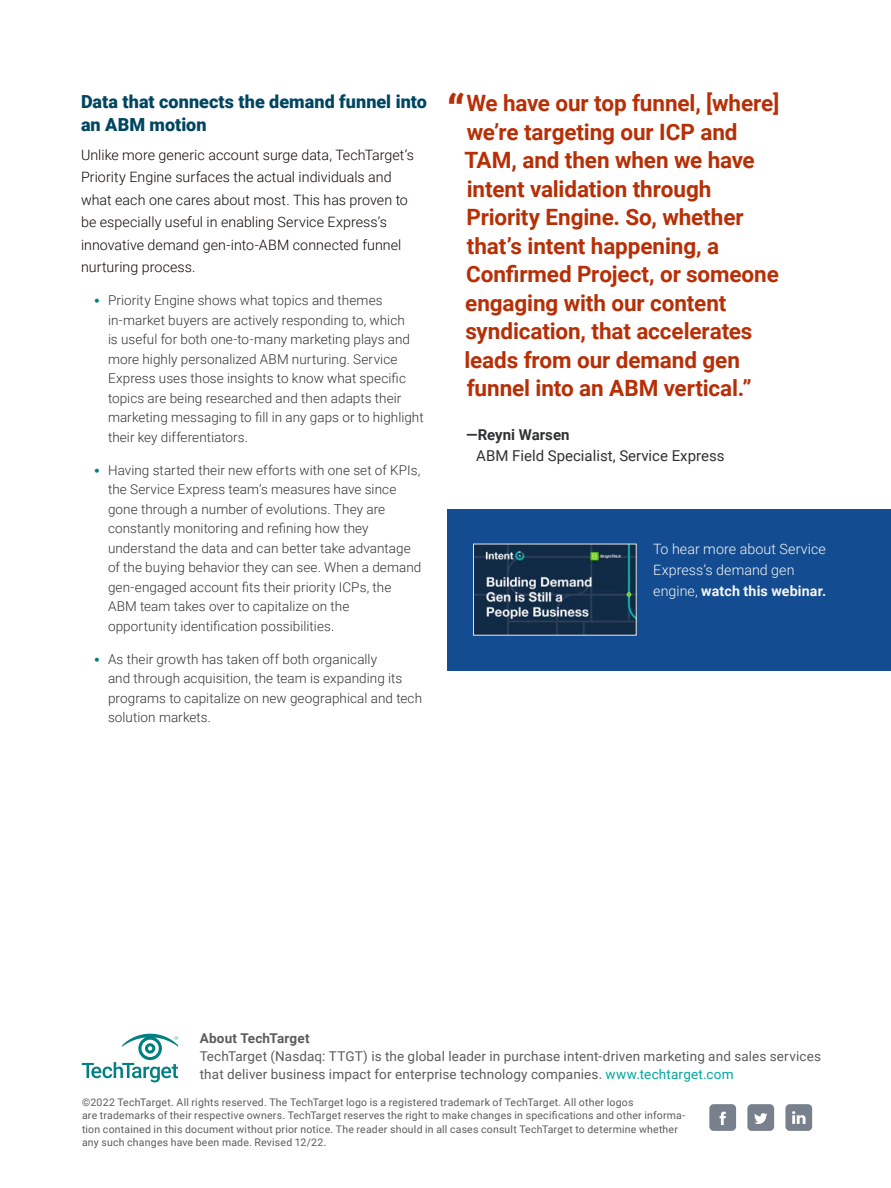
<style>
.page{position:relative;width:891px;height:1188px;background:#fff}
.page>*{position:absolute;margin:0;border:0;box-sizing:border-box;transform-origin:0 0}
.t1{font:700 45px "Roboto";color:#b72f06}
.t2{font:700 22.5px/28.5px "Roboto";letter-spacing:-.005em;color:#b72f06}
.Sub_Heading_2{font:900 18px/22.5px "Roboto";letter-spacing:.005em;color:#004661}
.Quote_Name{font:15px/21px "Roboto";color:#303132}
.Body_Paragraph_Style{font:300 14.25px/22.5px "Roboto";letter-spacing:.005em;color:#0f0906}
.Body_Paragraph_Style-2{font:300 14.25px/21px "Roboto";letter-spacing:.005em;color:#f5f5f5}
.t3{font:300 13.5px/19.5px "Roboto";letter-spacing:.005em;color:#333}
.t4{font:13.5px/18px "Roboto";letter-spacing:.01em;color:#5c5c5c}
.t5{font:700 13.5px "Roboto";letter-spacing:.015em;color:#5c5c5c}
.t6{font:10.5px/13.5px "Roboto";letter-spacing:.02em;color:#5c5c5c}
.s1{font-family:"N Haas Grotesk DS Std 75 Bd";font-weight:400;color:#008080}
.s2{font-weight:700}
.s3{color:#00a69f}
</style>
<div class="page">
<div style="left:709px;top:1104px;width:27px;height:27px;background:#77808c;border-radius:4px"></div>
<div style="left:747px;top:1104px;width:27px;height:27px;background:#77808c;border-radius:4px"></div>
<div style="left:785px;top:1104px;width:27px;height:27px;background:#77808c;border-radius:4px"></div>
<svg style="left:720px;top:1112px;width:6px;height:13px"></svg>
<svg style="left:754px;top:1113px;width:14px;height:11px"></svg>
<svg style="left:792px;top:1111px;width:14px;height:13px"></svg>
<svg style="left:82px;top:1034px;width:96px;height:48px"></svg>
<div style="left:447px;top:509px;width:444px;height:162px;background:#134c90"></div>
<img style="left:475px;top:546px;width:160px;height:88px">
<div style="left:473px;top:544px;width:164px;height:92px;border:1px solid #e6e7e9"></div>
<p class="Sub_Heading_2" style="left:81px;top:90px;width:348px">Data that connects the demand funnel into an ABM motion</p>
<p class="Body_Paragraph_Style" style="left:81px;top:143px;width:335px">Unlike more generic account surge data, TechTarget’s Priority Engine surfaces the actual individuals and what each one cares about most. This has proven to be especially useful in enabling Service Express’s innovative demand gen-into-ABM connected funnel nurturing process.</p>
<p class="t3" style="left:108px;top:290px;width:317px;text-indent:-14px"><span class="s1">•</span> Priority Engine shows what topics and themes in-market buyers are actively responding to, which<br>is useful for both one-to-many marketing plays and more highly personalized ABM nurturing. Service Express uses those insights to know what specific topics are being researched and then adapts their marketing messaging to fill in any gaps or to highlight their key differentiators.</p>
<p class="t3" style="left:108px;top:460px;width:315px;text-indent:-14px"><span class="s1">•</span> Having started their new efforts with one set of KPIs, the Service Express team’s measures have since gone through a number of evolutions. They are constantly monitoring and refining how they understand the data and can better take advantage of the buying behavior they can see. When a demand gen-engaged account fits their priority ICPs, the ABM team takes over to capitalize on the opportunity identification possibilities.</p>
<p class="t3" style="left:108px;top:649px;width:316px;text-indent:-14px"><span class="s1">•</span> As their growth has taken off both organically<br>and through acquisition, the team is expanding its programs to capitalize on new geographical and tech solution markets.</p>
<p class="t1" style="left:447px;top:79px;width:20px">“</p>
<p class="t2" style="left:465px;top:88px;width:316px">We have our top funnel, [where] we’re targeting our ICP and<br>TAM, and then when we have intent validation through<br>Priority Engine. So, whether that’s intent happening, a<br>Confirmed Project, or someone engaging with our content syndication, that accelerates leads from our demand gen funnel into an ABM vertical.”</p>
<p class="Quote_Name" style="left:476px;top:424px;width:250px;text-indent:-10px"><span class="s2">—Reyni Warsen<br></span>ABM Field Specialist, Service Express</p>
<p class="Body_Paragraph_Style-2" style="left:653px;top:538px;width:175px">To hear more about Service<br>Express’s demand gen engine, <span class="s2">watch this webinar.</span></p>
<p class="t5" style="left:200px;top:1029px;width:111px">About TechTarget</p>
<p class="t4" style="left:200px;top:1047px;width:623px">TechTarget (Nasdaq: TTGT) is the global leader in purchase intent-driven marketing and sales services that deliver business impact for enterprise technology companies. <span class="s3">www.techtarget.com</span></p>
<p class="t6" style="left:82px;top:1095px;width:605px">©2022 TechTarget. All rights reserved. The TechTarget logo is a registered trademark of TechTarget. All other logos<br>are trademarks of their respective owners. TechTarget reserves the right to make changes in specifications and other informa&shy;tion contained in this document without prior notice. The reader should in all cases consult TechTarget to determine whether any such changes have been made. Revised 12/22.</p>
</div>
